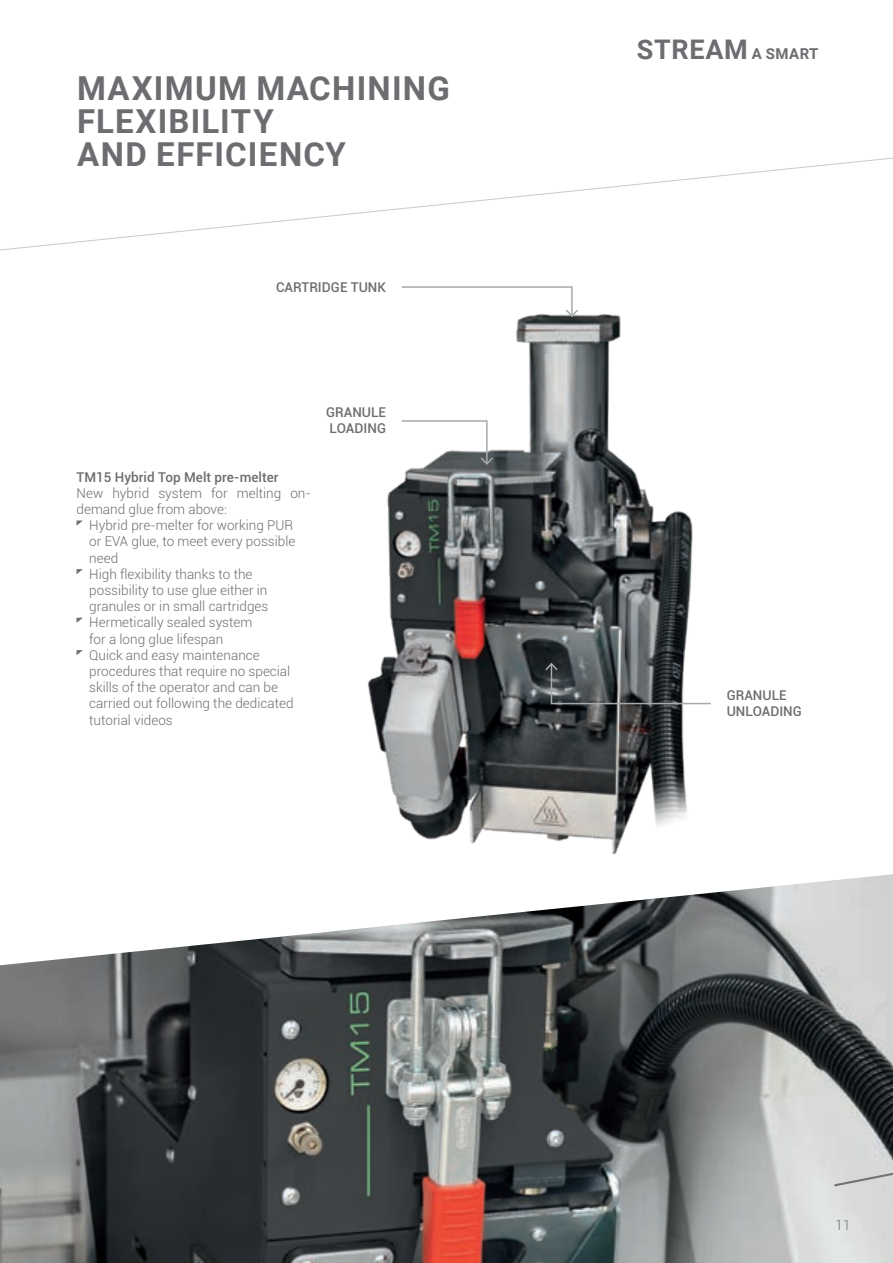
<style>
.page{position:relative;width:893px;height:1263px;background:#fff}
.page>*{position:absolute;margin:0;border:0;box-sizing:border-box;transform-origin:0 0}
.t1{font:700 33px/33px "Roboto";letter-spacing:.035em;color:#6c6d70}
.t2{font:700 27px "Roboto";letter-spacing:.025em;color:#6c6d70}
.t3{font:300 13.5px/16.2px "Roboto";color:#6c6d70}
.t4{font:500 13.5px/16.2px "Roboto";color:#6c6d70}
.s1{font-size:15px}
</style>
<div class="page">
<img style="left:0;top:874px;width:893px;height:389px">
<svg style="left:0;top:157px;width:893px;height:94px"></svg>
<svg style="left:834px;top:1170px;width:59px;height:16px"></svg>
<img style="left:351px;top:314px;width:365px;height:561px">
<svg style="left:400px;top:286px;width:180px;height:32px"></svg>
<svg style="left:400px;top:419px;width:95px;height:47px"></svg>
<svg style="left:544px;top:662px;width:168px;height:43px"></svg>
<svg style="left:77px;top:520px;width:6px;height:6px"></svg>
<svg style="left:77px;top:569px;width:6px;height:5px"></svg>
<svg style="left:77px;top:618px;width:6px;height:5px"></svg>
<svg style="left:77px;top:650px;width:6px;height:5px"></svg>
<p class="t1" style="left:77px;top:70px;width:374px">MAXIMUM MACHINING<br>FLEXIBILITY<br>AND EFFICIENCY</p>
<p class="t4" style="left:276px;top:278px;width:112px">CARTRIDGE TUNK</p>
<p class="t4" style="left:77px;top:468px;width:203px">TM15 Hybrid Top Melt pre-melter</p>
<p class="t3" style="left:77px;top:484px;width:236px">New hybrid system for melting on&shy;demand glue from above:</p>
<p class="t3" style="left:89px;top:517px;width:208px">Hybrid pre-melter for working PUR or EVA glue, to meet every possible need</p>
<p class="t3" style="left:89px;top:565px;width:181px">High flexibility thanks to the possibility to use glue either in granules or in small cartridges</p>
<p class="t3" style="left:89px;top:614px;width:165px">Hermetically sealed system for a long glue lifespan</p>
<p class="t3" style="left:89px;top:646px;width:206px">Quick and easy maintenance procedures that require no special skills of the operator and can be carried out following the dedicated tutorial videos</p>
<p class="t4" style="left:326px;top:404px;width:61px">GRANULE<br>LOADING</p>
<p class="t2" style="left:637px;top:30px;width:183px">STREAM <span class="s1">A SMART</span></p>
<p class="t4" style="left:727px;top:686px;width:77px">GRANULE<br>UNLOADING</p>
<p class="t3" style="left:836px;top:1216px;width:16px">11</p>
</div>
